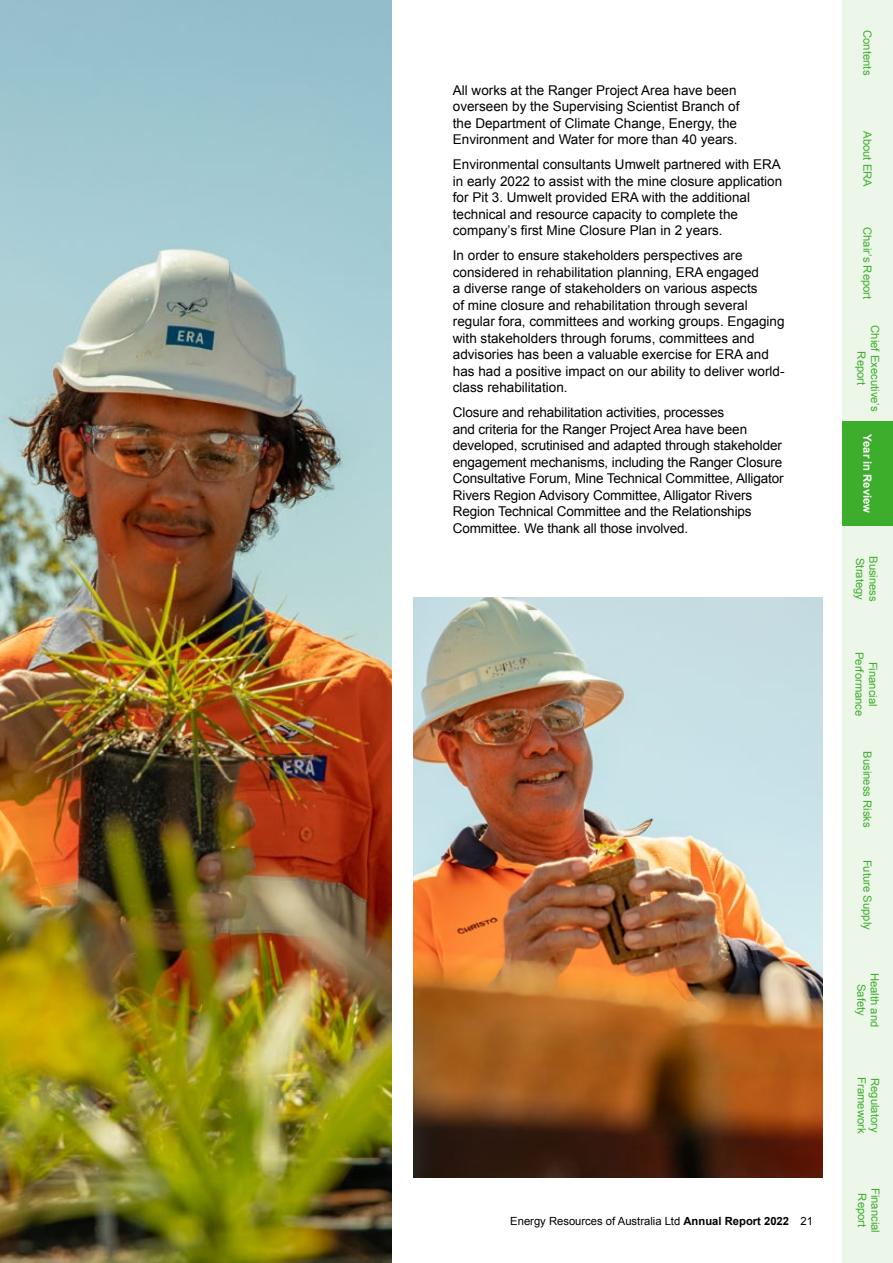
<style>
.page{position:relative;width:893px;height:1263px;background:#fff}
.page>*{position:absolute;margin:0;border:0;box-sizing:border-box;transform-origin:0 0}
.t1{font:13.5px/16.5px "Arial";color:#000}
.t2{font:11.25px/13.5px "Arial";color:#3dae2b;text-align:center}
.t3{font:11.25px "Arial";color:#000}
.t4{font:700 11.25px "Arial";color:#fff}
.s1{font-weight:700}
</style>
<div class="page">
<div style="left:842px;top:105px;width:51px;height:105px;background:#ecf7ea"></div>
<div style="left:842px;top:421px;width:51px;height:105px;background:#3dae2b"></div>
<div style="left:842px;top:526px;width:51px;height:105px;background:#ecf7ea"></div>
<div style="left:842px;top:631px;width:51px;height:106px;background:#ecf7ea"></div>
<div style="left:842px;top:737px;width:51px;height:105px;background:#ecf7ea"></div>
<div style="left:842px;top:842px;width:51px;height:105px;background:#ecf7ea"></div>
<div style="left:842px;top:947px;width:51px;height:105px;background:#ecf7ea"></div>
<div style="left:842px;top:1052px;width:51px;height:106px;background:#ecf7ea"></div>
<div style="left:842px;top:1158px;width:51px;height:105px;background:#ecf7ea"></div>
<div style="left:842px;top:0;width:51px;height:105px;background:#ecf7ea"></div>
<div style="left:842px;top:210px;width:51px;height:106px;background:#ecf7ea"></div>
<div style="left:842px;top:316px;width:51px;height:105px;background:#ecf7ea"></div>
<img style="left:0;top:0;width:391px;height:1263px">
<img style="left:413px;top:597px;width:409px;height:581px">
<p class="t1" style="left:453px;top:82px;width:288px">All works at the Ranger Project Area have been overseen by the Supervising Scientist Branch of the Department of Climate Change, Energy, the Environment and Water for more than 40 years.</p>
<p class="t1" style="left:453px;top:157px;width:331px">Environmental consultants Umwelt partnered with ERA in early 2022 to assist with the mine closure application for Pit 3. Umwelt provided ERA with the additional technical and resource capacity to complete the company’s first Mine Closure Plan in 2 years.</p>
<p class="t1" style="left:453px;top:248px;width:333px">In order to ensure stakeholders perspectives are considered in rehabilitation planning, ERA engaged<br>a diverse range of stakeholders on various aspects<br>of mine closure and rehabilitation through several regular fora, committees and working groups. Engaging with stakeholders through forums, committees and advisories has been a valuable exercise for ERA and has had a positive impact on our ability to deliver world&shy;class rehabilitation.</p>
<p class="t1" style="left:453px;top:404px;width:332px">Closure and rehabilitation activities, processes<br>and criteria for the Ranger Project Area have been developed, scrutinised and adapted through stakeholder engagement mechanisms, including the Ranger Closure Consultative Forum, Mine Technical Committee, Alligator Rivers Region Advisory Committee, Alligator Rivers Region Technical Committee and the Relationships Committee. We thank all those involved.</p>
<p class="t3" style="left:510px;top:1214px;width:304px">Energy Resources of Australia Ltd <span class="s1">Annual Report 2022</span> 21</p>
<p class="t2" style="left:874px;top:30px;width:47px;rotate:90deg">Contents</p>
<p class="t2" style="left:874px;top:131px;width:57px;rotate:90deg">About ERA</p>
<p class="t2" style="left:874px;top:227px;width:74px;rotate:90deg">Chair’s Report</p>
<p class="t2" style="left:882px;top:325px;width:88px;rotate:90deg">Chief Executive’s<br>Report</p>
<p class="t4" style="left:875px;top:434px;width:80px;rotate:90deg">Year in Review</p>
<p class="t2" style="left:867px;top:558px;width:43px;rotate:90deg">Strategy</p>
<p class="t2" style="left:880px;top:556px;width:47px;rotate:90deg">Business</p>
<p class="t2" style="left:880px;top:652px;width:66px;rotate:90deg">Financial<br>Performance</p>
<p class="t2" style="left:874px;top:751px;width:78px;rotate:90deg">Business Risks</p>
<p class="t2" style="left:874px;top:859px;width:72px;rotate:90deg">Future Supply</p>
<p class="t2" style="left:881px;top:973px;width:56px;rotate:90deg">Health and<br>Safety</p>
<p class="t2" style="left:868px;top:1077px;width:58px;rotate:90deg">Framework</p>
<p class="t2" style="left:882px;top:1078px;width:56px;rotate:90deg">Regulatory</p>
<p class="t2" style="left:882px;top:1188px;width:47px;rotate:90deg">Financial<br>Report</p>
</div>
